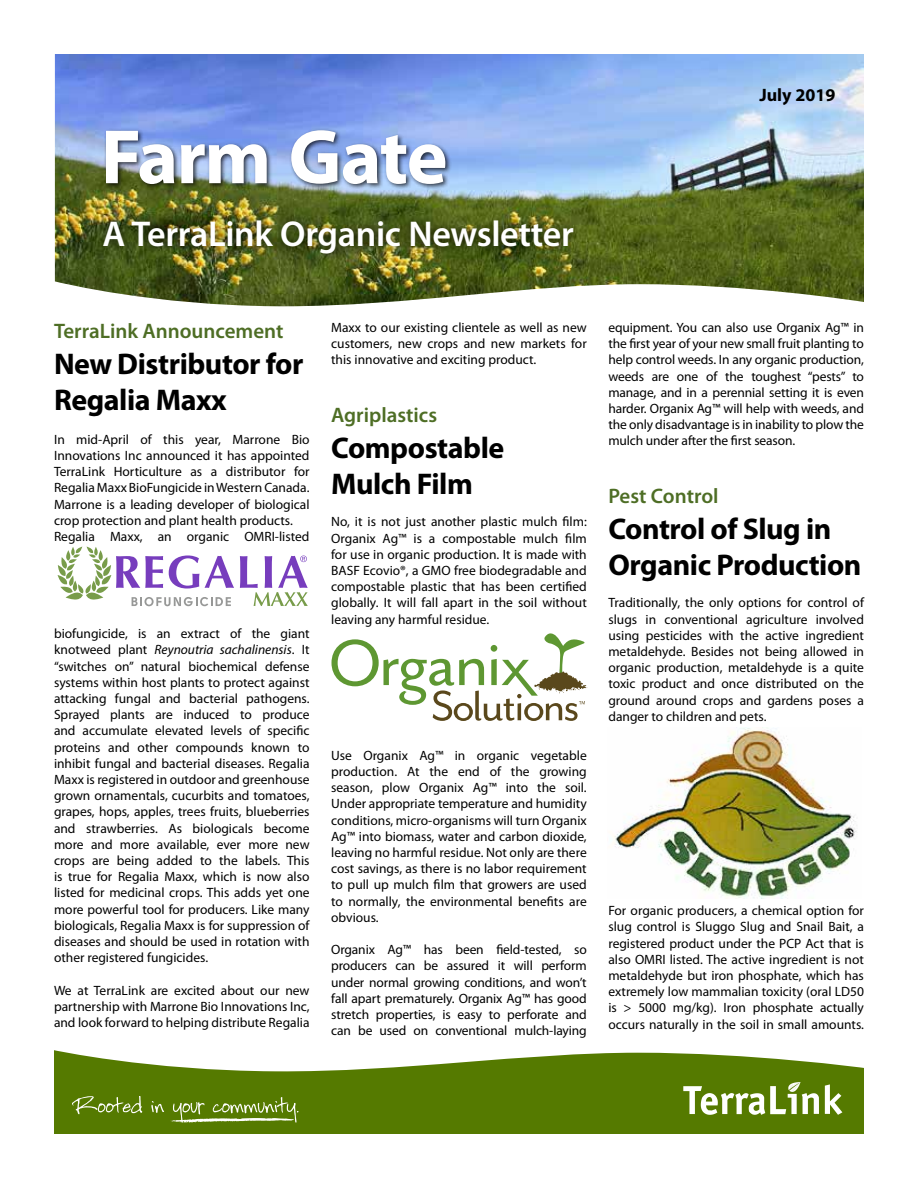
<style>
.page{position:relative;width:918px;height:1188px;background:#fff}
.page>*{position:absolute;margin:0;border:0;box-sizing:border-box;transform-origin:0 0}
.t1{font:700 77.7px "Myriad Pro";letter-spacing:-.02em;color:#fff}
.t2{font:600 36px "Myriad Pro";letter-spacing:-.01em;color:#fff}
.t3{font:700 30px/36px "Myriad Pro";letter-spacing:-.015em;color:#000}
.t4{font:600 21px "Myriad Pro";color:#4e6e25}
.t5{font:700 18px "Myriad Pro";color:#000}
.t6{font:13.5px/16.2px "Myriad Pro";color:#000;text-align:justify}
.s1{font-style:italic}
</style>
<div class="page">
<img style="left:55px;top:54px;width:809px;height:252px">
<svg style="left:54px;top:1050px;width:810px;height:84px;fill:#557a00"></svg>
<svg style="left:825px;top:1084px;width:17px;height:31px"></svg>
<svg style="left:683px;top:1082px;width:136px;height:33px"></svg>
<svg style="left:72px;top:1096px;width:70px;height:18px"></svg>
<svg style="left:151px;top:1101px;width:13px;height:12px"></svg>
<svg style="left:170px;top:1097px;width:128px;height:27px;background:#769432"></svg>
<div style="left:95px;top:211px;width:487px;height:51px;background:#000;opacity:.75"></div>
<div style="left:104px;top:128px;width:348px;height:62px;background:#000;opacity:.75"></div>
<svg style="left:58px;top:547px;width:176px;height:59px"></svg>
<svg style="left:240px;top:556px;width:68px;height:50px"></svg>
<svg style="left:332px;top:633px;width:255px;height:88px"></svg>
<img style="left:614px;top:727px;width:243px;height:171px">
<h1 class="t1" style="left:101px;top:106px;width:348px">Farm Gate</h1>
<h2 class="t2" style="left:103px;top:211px;width:473px">A TerraLink Organic Newsletter</h2>
<h3 class="t5" style="left:759px;top:83px;width:78px">July 2019</h3>
<h3 class="t4" style="left:54px;top:317px;width:231px">TerraLink Announcement</h3>
<h3 class="t3" style="left:54px;top:345px;width:251px">New Distributor for<br>Regalia Maxx</h3>
<p class="t6" style="left:54px;top:431px;width:257px;text-align:left">In mid-April of this year, Marrone Bio Innovations Inc announced it has appointed TerraLink Horticulture as a distributor for Regalia Maxx BioFungicide in Western Canada.<br>Marrone is a leading developer of biological crop protection and plant health products.<br>Regalia Maxx, an organic OMRI-listed</p>
<p class="t6" style="left:54px;top:625px;width:257px">biofungicide, is an extract of the giant knotweed plant <span class="s1">Reynoutria sachalinensis</span>. It “switches on” natural biochemical defense systems within host plants to protect against attacking fungal and bacterial pathogens.<br>Sprayed plants are induced to produce and accumulate elevated levels of specific proteins and other compounds known to inhibit fungal and bacterial diseases. Regalia Maxx is registered in outdoor and greenhouse grown ornamentals, cucurbits and tomatoes, grapes, hops, apples, trees fruits, blueberries and strawberries. As biologicals become more and more available, ever more new crops are being added to the labels. This is true for Regalia Maxx, which is now also listed for medicinal crops. This adds yet one more powerful tool for producers. Like many biologicals, Regalia Maxx is for suppression of diseases and should be used in rotation with other registered fungicides.</p>
<p class="t6" style="left:54px;top:982px;width:257px">We at TerraLink are excited about our new partnership with Marrone Bio Innovations Inc, and look forward to helping distribute Regalia</p>
<p class="t6" style="left:331px;top:319px;width:257px">Maxx to our existing clientele as well as new customers, new crops and new markets for this innovative and exciting product.</p>
<h3 class="t4" style="left:331px;top:402px;width:107px">Agriplastics</h3>
<h3 class="t3" style="left:331px;top:429px;width:175px">Compostable<br>Mulch Film</h3>
<p class="t6" style="left:331px;top:514px;width:257px">No, it is not just another plastic mulch film:<br>Organix Ag™ is a compostable mulch film for use in organic production. It is made with BASF Ecovio®, a GMO free biodegradable and compostable plastic that has been certified globally. It will fall apart in the soil without leaving any harmful residue.</p>
<p class="t6" style="left:331px;top:747px;width:257px">Use Organix Ag™ in organic vegetable production. At the end of the growing season, plow Organix Ag™ into the soil.<br>Under appropriate temperature and humidity conditions, micro-organisms will turn Organix Ag™ into biomass, water and carbon dioxide, leaving no harmful residue. Not only are there cost savings, as there is no labor requirement to pull up mulch film that growers are used to normally, the environmental benefits are obvious.</p>
<p class="t6" style="left:331px;top:941px;width:257px">Organix Ag™ has been field-tested, so producers can be assured it will perform under normal growing conditions, and won’t fall apart prematurely. Organix Ag™ has good stretch properties, is easy to perforate and can be used on conventional mulch-laying</p>
<p class="t6" style="left:608px;top:319px;width:257px">equipment. You can also use Organix Ag™ in the first year of your new small fruit planting to help control weeds. In any organic production, weeds are one of the toughest “pests” to manage, and in a perennial setting it is even harder. Organix Ag™ will help with weeds, and the only disadvantage is in inability to plow the mulch under after the first season.</p>
<h3 class="t4" style="left:608px;top:483px;width:112px">Pest Control</h3>
<h3 class="t3" style="left:608px;top:510px;width:255px">Control of Slug in<br>Organic Production</h3>
<p class="t6" style="left:608px;top:595px;width:257px">Traditionally, the only options for control of slugs in conventional agriculture involved using pesticides with the active ingredient metaldehyde. Besides not being allowed in organic production, metaldehyde is a quite toxic product and once distributed on the ground around crops and gardens poses a danger to children and pets.</p>
<p class="t6" style="left:608px;top:902px;width:257px">For organic producers, a chemical option for slug control is Sluggo Slug and Snail Bait, a registered product under the PCP Act that is also OMRI listed. The active ingredient is not metaldehyde but iron phosphate, which has extremely low mammalian toxicity (oral LD50 is &gt; 5000 mg/kg). Iron phosphate actually occurs naturally in the soil in small amounts.</p>
</div>
